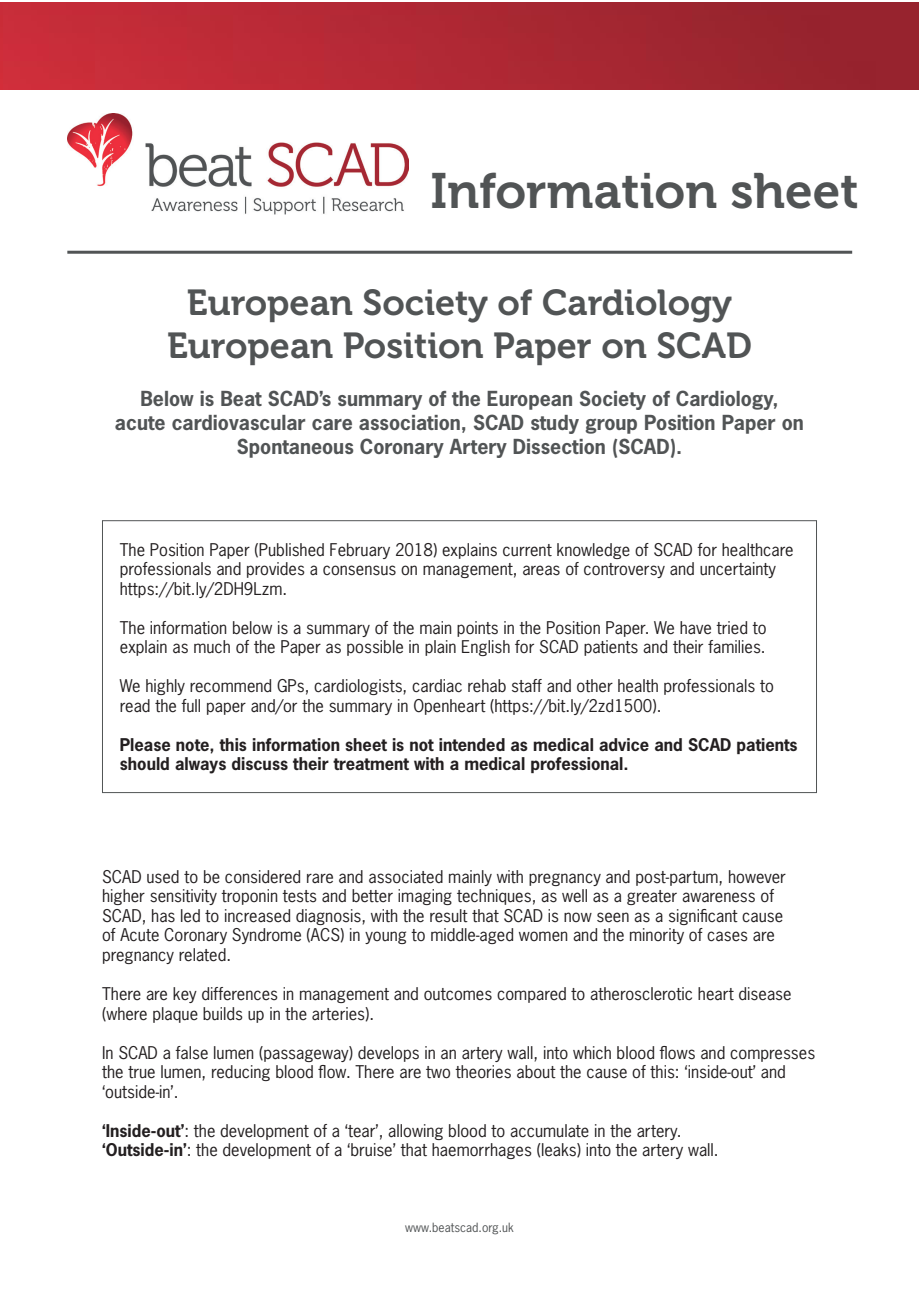
<style>
.page{position:relative;width:919px;height:1289px;background:#fff}
.page>*{position:absolute;margin:0;border:0;box-sizing:border-box;transform-origin:0 0}
.t1{font:49.5px "Museo 700";color:#515455}
.t2{font:36px/43.2px "Museo 700";color:#515455;text-align:center}
.t3{font:700 19.5px/24px "News Gothic Std";color:#515455;text-align:center}
.t4{font:16.5px/19.5px "News Gothic Std";color:#231f20}
.t5{font:700 16.5px/19.5px "News Gothic Std";color:#231f20}
.t6{font:12px "News Gothic Std";color:#515455}
.s1{font-weight:700}
</style>
<div class="page">
<img style="left:0;top:2px;width:918px;height:87px">
<img style="left:67px;top:114px;width:341px;height:100px">
<hr style="left:67px;top:251px;width:785px;height:3px;background:#515455">
<div style="left:102px;top:520px;width:714px;height:273px;border:1px solid #515455"></div>
<p class="t1" style="left:430px;top:163px;width:429px">Information sheet</p>
<p class="t2" style="left:167px;top:282px;width:586px">European Society of Cardiology<br>European Position Paper on SCAD</p>
<p class="t3" style="left:115px;top:386px;width:690px">Below is Beat SCAD’s summary of the European Society of Cardiology, acute cardiovascular care association, SCAD study group Position Paper on<br>Spontaneous Coronary Artery Dissection (SCAD).</p>
<p class="t4" style="left:120px;top:539px;width:675px">The Position Paper (Published February 2018) explains current knowledge of SCAD for healthcare professionals and provides a consensus on management, areas of controversy and uncertainty https://bit.ly/2DH9Lzm.</p>
<p class="t4" style="left:120px;top:617px;width:648px">The information below is a summary of the main points in the Position Paper. We have tried to explain as much of the Paper as possible in plain English for SCAD patients and their families.</p>
<p class="t4" style="left:120px;top:676px;width:655px">We highly recommend GPs, cardiologists, cardiac rehab staff and other health professionals to read the full paper and/or the summary in Openheart (https://bit.ly/2zd1500).</p>
<p class="t5" style="left:120px;top:734px;width:679px">Please note, this information sheet is not intended as medical advice and SCAD patients should always discuss their treatment with a medical professional.</p>
<p class="t4" style="left:102px;top:866px;width:685px">SCAD used to be considered rare and associated mainly with pregnancy and post-partum, however higher sensitivity troponin tests and better imaging techniques, as well as a greater awareness of SCAD, has led to increased diagnosis, with the result that SCAD is now seen as a significant cause of Acute Coronary Syndrome (ACS) in young to middle-aged women and the minority of cases are pregnancy related.</p>
<p class="t4" style="left:102px;top:983px;width:691px">There are key differences in management and outcomes compared to atherosclerotic heart disease (where plaque builds up in the arteries).</p>
<p class="t4" style="left:102px;top:1042px;width:714px">In SCAD a false lumen (passageway) develops in an artery wall, into which blood flows and compresses the true lumen, reducing blood flow. There are two theories about the cause of this: ‘inside-out’ and ‘outside-in’.</p>
<p class="t4" style="left:102px;top:1120px;width:581px"><span class="s1">‘Inside-out’</span>: the development of a ‘tear’, allowing blood to accumulate in the artery.</p>
<p class="t4" style="left:102px;top:1139px;width:618px"><span class="s1">‘Outside-in’</span>: the development of a ‘bruise’ that haemorrhages (leaks) into the artery wall.</p>
<p class="t6" style="left:405px;top:1219px;width:110px">www.beatscad.org.uk</p>
</div>
